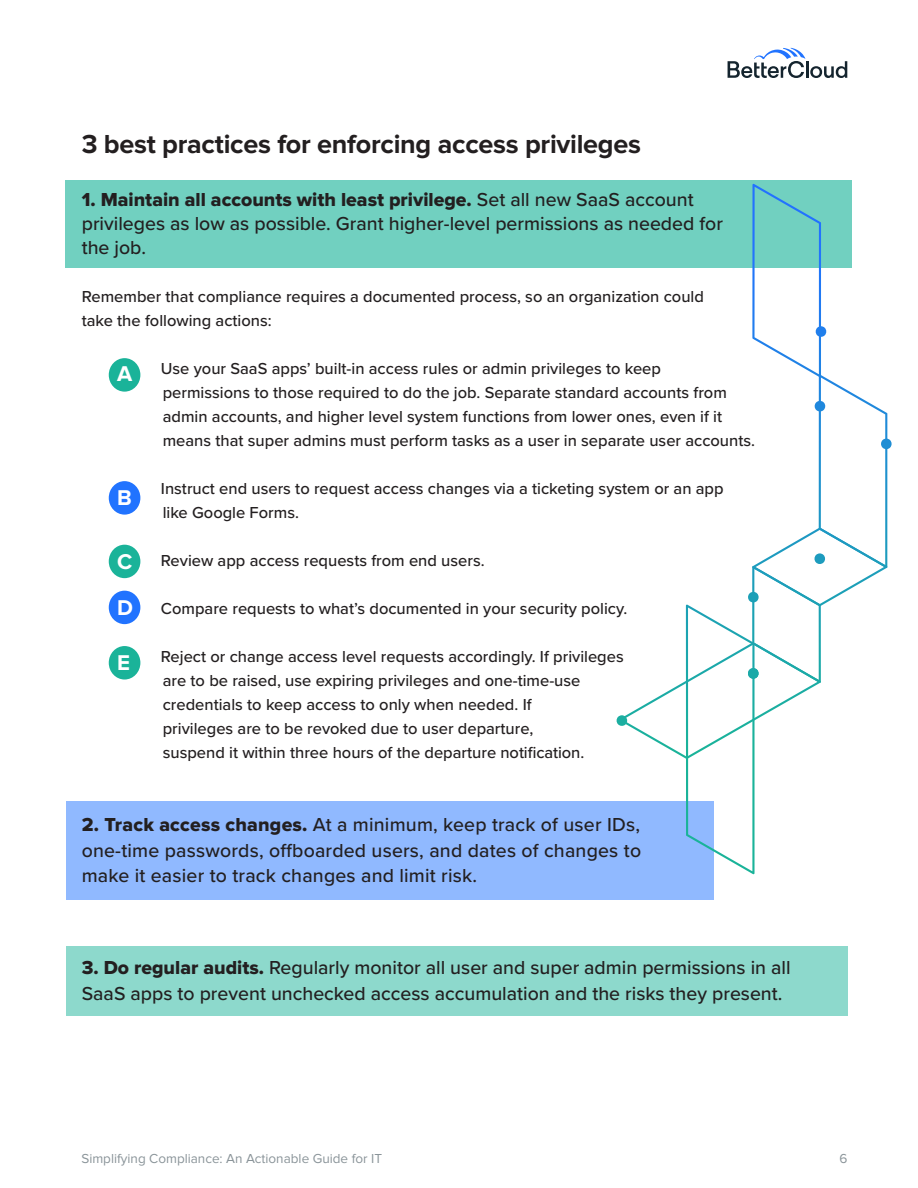
<style>
.page{position:relative;width:918px;height:1188px;background:#fff}
.page>*{position:absolute;margin:0;border:0;box-sizing:border-box;transform-origin:0 0}
.Section_Header{font:700 27px "Proxima Nova";letter-spacing:-.01em;color:#231f20}
.t1{font:700 22.2px "Proxima Nova";color:#fff}
.Body_Copy{font:500 19.5px/25.5px "Proxima Nova";color:#231f20}
.Body_Copy-2{font:500 16.5px/24px "Proxima Nova";color:#231f20}
.t2{font:13.5px "Proxima Nova";color:#8a9499}
.s1{font-family:"Proxima Nova Extrabld";font-weight:400}
</style>
<div class="page">
<svg style="left:728px;top:48px;width:119px;height:30px"></svg>
<div style="left:66px;top:181px;width:786px;height:87px;background:#71d0c0"></div>
<div style="left:66px;top:801px;width:648px;height:99px;background:#90b9ff"></div>
<div style="left:66px;top:946px;width:781px;height:70px;background:#8dd9cc"></div>
<div style="left:109px;top:358px;width:31px;height:34px;background:#1ab399;border-radius:50%"></div>
<div style="left:109px;top:481px;width:31px;height:34px;background:#2173ff;border-radius:50%"></div>
<div style="left:109px;top:545px;width:31px;height:33px;background:#1ab399;border-radius:50%"></div>
<div style="left:109px;top:591px;width:31px;height:33px;background:#2173ff;border-radius:50%"></div>
<div style="left:109px;top:646px;width:31px;height:34px;background:#1ab399;border-radius:50%"></div>
<svg style="left:616px;top:184px;width:276px;height:690px"></svg>
<p class="Section_Header" style="left:82px;top:129px;width:561px">3 best practices for enforcing access privileges</p>
<p class="Body_Copy" style="left:82px;top:186px;width:643px;line-height:24px"><span class="s1">1. Maintain all accounts with least privilege.</span> Set all new SaaS account privileges as low as possible. Grant higher-level permissions as needed for the job.</p>
<p class="Body_Copy-2" style="left:82px;top:283px;width:624px">Remember that compliance requires a documented process, so an organization could take the following actions:</p>
<p class="t1" style="left:117px;top:360px;width:17px">A</p>
<p class="Body_Copy-2" style="left:161px;top:355px;width:596px">Use your SaaS apps’ built-in access rules or admin privileges to keep<br>permissions to those required to do the job. Separate standard accounts from admin accounts, and higher level system functions from lower ones, even if it means that super admins must perform tasks as a user in separate user accounts.</p>
<p class="t1" style="left:117px;top:485px;width:16px">B</p>
<p class="Body_Copy-2" style="left:161px;top:475px;width:564px">Instruct end users to request access changes via a ticketing system or an app like Google Forms.</p>
<p class="t1" style="left:117px;top:548px;width:17px">C</p>
<p class="Body_Copy-2" style="left:161px;top:547px;width:325px">Review app access requests from end users.</p>
<p class="t1" style="left:117px;top:594px;width:17px">D</p>
<p class="Body_Copy-2" style="left:161px;top:595px;width:468px">Compare requests to what’s documented in your security policy.</p>
<p class="t1" style="left:117px;top:650px;width:14px">E</p>
<p class="Body_Copy-2" style="left:161px;top:643px;width:464px">Reject or change access level requests accordingly. If privileges are to be raised, use expiring privileges and one-time-use credentials to keep access to only when needed. If<br>privileges are to be revoked due to user departure,<br>suspend it within three hours of the departure notification.</p>
<p class="Body_Copy" style="left:82px;top:811px;width:561px;text-align:justify"><span class="s1">2. Track access changes.</span> At a minimum, keep track of user IDs, one-time passwords, offboarded users, and dates of changes to make it easier to track changes and limit risk.</p>
<p class="Body_Copy" style="left:82px;top:954px;width:710px"><span class="s1">3. Do regular audits.</span> Regularly monitor all user and super admin permissions in all<br>SaaS apps to prevent unchecked access accumulation and the risks they present.</p>
<p class="t2" style="left:81px;top:1150px;width:302px">Simplifying Compliance: An Actionable Guide for IT</p>
<p class="t2" style="left:839px;top:1150px;width:9px">6</p>
</div>
